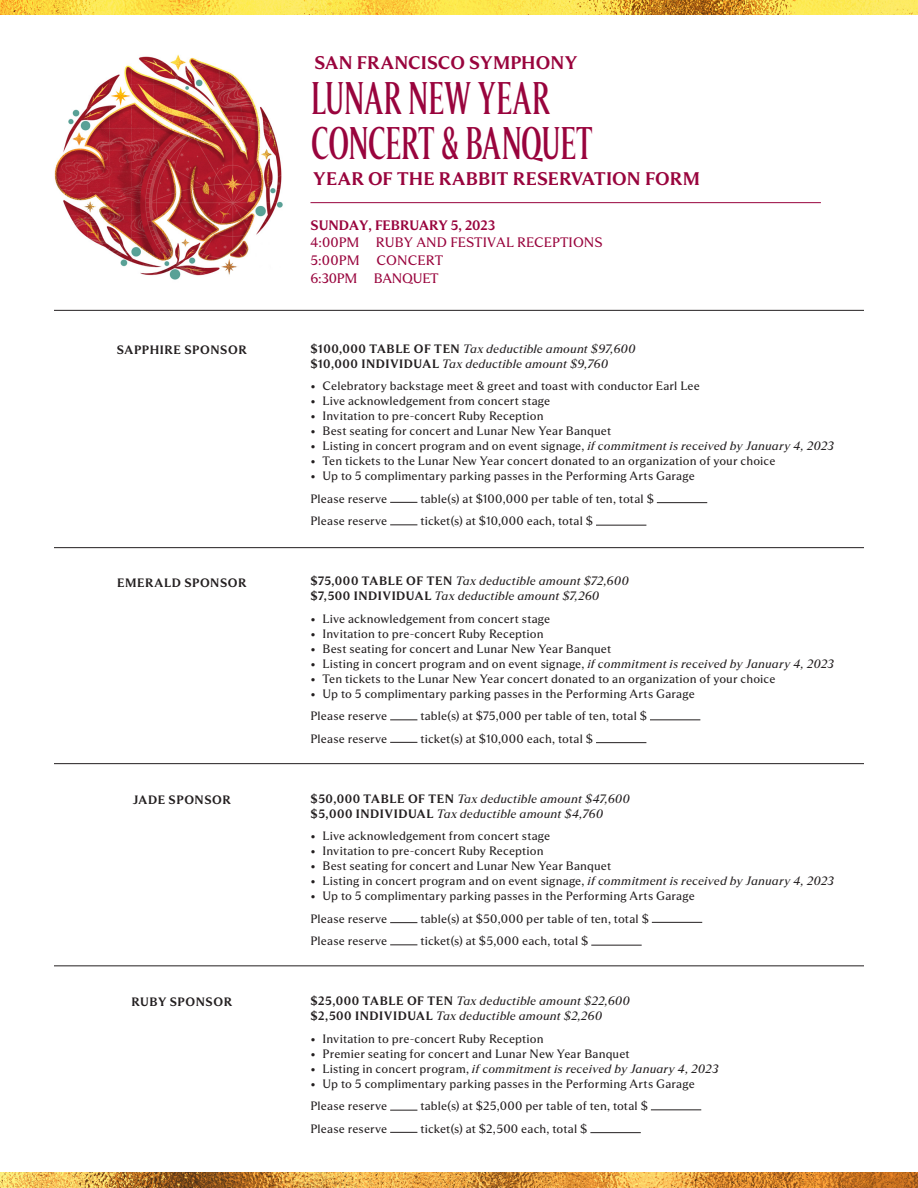
<style>
.page{position:relative;width:918px;height:1188px;background:#fff}
.page>*{position:absolute;margin:0;border:0;box-sizing:border-box;transform-origin:0 0}
.t1{font:37.5px/45px "ABC Symphony Headline";letter-spacing:-.005em;color:#99043d}
.t2{font:700 18px "ABC Symphony Text";letter-spacing:.005em;color:#99043d}
.t3{font:13.5px/18px "ABC Symphony Text";letter-spacing:.005em;color:#99043d}
.t4{font:12px "ABC Symphony Text";letter-spacing:.01em;color:#231f20}
.t5{font:italic 12px/15px "ABC Symphony Text";letter-spacing:.01em;color:#231f20}
.t6{font:700 12px "ABC Symphony Text";letter-spacing:.045em;color:#231f20}
.s1{font-weight:700}
.s2{font-weight:700;font-style:normal}
.s3{font-style:italic}
.s4{font-style:normal}
</style>
<div class="page">
<img style="left:54px;top:54px;width:229px;height:226px">
<svg style="left:390px;top:502px;width:27px;height:1px"></svg>
<hr style="left:657px;top:502px;width:50px;height:1px;background:#231f20">
<svg style="left:390px;top:525px;width:27px;height:1px"></svg>
<hr style="left:596px;top:525px;width:50px;height:1px;background:#231f20">
<svg style="left:390px;top:720px;width:27px;height:1px"></svg>
<hr style="left:650px;top:720px;width:50px;height:1px;background:#231f20">
<svg style="left:390px;top:742px;width:27px;height:1px"></svg>
<hr style="left:596px;top:742px;width:50px;height:1px;background:#231f20">
<svg style="left:390px;top:922px;width:27px;height:1px"></svg>
<hr style="left:652px;top:922px;width:50px;height:1px;background:#231f20">
<svg style="left:390px;top:945px;width:27px;height:1px"></svg>
<hr style="left:591px;top:945px;width:51px;height:1px;background:#231f20">
<svg style="left:390px;top:1110px;width:27px;height:1px"></svg>
<hr style="left:651px;top:1110px;width:50px;height:1px;background:#231f20">
<svg style="left:390px;top:1132px;width:27px;height:1px"></svg>
<hr style="left:590px;top:1132px;width:51px;height:1px;background:#231f20">
<hr style="left:54px;top:547px;width:810px;height:1px;background:#231f20">
<hr style="left:54px;top:310px;width:810px;height:1px;background:#231f20">
<hr style="left:54px;top:763px;width:810px;height:1px;background:#231f20">
<hr style="left:54px;top:966px;width:810px;height:1px;background:#231f20">
<hr style="left:310px;top:202px;width:511px;height:1px;background:#99043d">
<img style="left:0;top:0;width:918px;height:15px">
<img style="left:0;top:1172px;width:918px;height:16px">
<p class="t2" style="left:314px;top:52px;width:264px">SAN FRANCISCO SYMPHONY</p>
<p class="t1" style="left:311px;top:75px;width:283px">LUNAR NEW YEAR<br>CONCERT &amp; BANQUET</p>
<p class="t2" style="left:313px;top:168px;width:388px">YEAR OF THE RABBIT RESERVATION FORM</p>
<p class="t3" style="left:310px;top:216px;width:294px"><span class="s1">SUNDAY, FEBRUARY 5, 2023<br></span>4:00PM RUBY AND FESTIVAL RECEPTIONS<br>5:00PM CONCERT<br>6:30PM BANQUET</p>
<p class="t6" style="left:117px;top:343px;width:131px">SAPPHIRE SPONSOR</p>
<p class="t5" style="left:311px;top:341px;width:327px"><span class="s2">$100,000 TABLE OF TEN</span> Tax deductible amount $97,600 <span class="s2">$10,000 INDIVIDUAL</span> Tax deductible amount $9,760</p>
<p class="t4" style="left:310px;top:379px;width:391px">• Celebratory backstage meet &amp; greet and toast with conductor Earl Lee</p>
<p class="t4" style="left:310px;top:394px;width:241px">• Live acknowledgement from concert stage</p>
<p class="t4" style="left:310px;top:409px;width:235px">• Invitation to pre-concert Ruby Reception</p>
<p class="t4" style="left:310px;top:424px;width:302px">• Best seating for concert and Lunar New Year Banquet</p>
<p class="t4" style="left:310px;top:439px;width:525px">• Listing in concert program and on event signage, <span class="s3">if commitment is received by January 4, 2023</span></p>
<p class="t4" style="left:310px;top:454px;width:467px">• Ten tickets to the Lunar New Year concert donated to an organization of your choice</p>
<p class="t4" style="left:310px;top:469px;width:386px">• Up to 5 complimentary parking passes in the Performing Arts Garage</p>
<p class="t4" style="left:310px;top:491px;width:78px">Please reserve</p>
<p class="t4" style="left:420px;top:491px;width:235px">table(s) at $100,000 per table of ten, total $</p>
<p class="t4" style="left:311px;top:514px;width:78px">Please reserve</p>
<p class="t4" style="left:420px;top:514px;width:174px">ticket(s) at $10,000 each, total $</p>
<p class="t6" style="left:117px;top:575px;width:131px">EMERALD SPONSOR</p>
<p class="t5" style="left:310px;top:573px;width:320px"><span class="s2">$75,000 TABLE OF TEN</span> Tax deductible amount $72,600 <span class="s2">$7,500 INDIVIDUAL</span> Tax deductible amount $7,260</p>
<p class="t4" style="left:310px;top:611px;width:241px">• Live acknowledgement from concert stage</p>
<p class="t4" style="left:310px;top:626px;width:235px">• Invitation to pre-concert Ruby Reception</p>
<p class="t4" style="left:310px;top:641px;width:302px">• Best seating for concert and Lunar New Year Banquet</p>
<p class="t4" style="left:310px;top:656px;width:525px">• Listing in concert program and on event signage, <span class="s3">if commitment is received by January 4, 2023</span></p>
<p class="t4" style="left:310px;top:671px;width:467px">• Ten tickets to the Lunar New Year concert donated to an organization of your choice</p>
<p class="t4" style="left:310px;top:686px;width:386px">• Up to 5 complimentary parking passes in the Performing Arts Garage</p>
<p class="t4" style="left:310px;top:709px;width:78px">Please reserve</p>
<p class="t4" style="left:420px;top:709px;width:228px">table(s) at $75,000 per table of ten, total $</p>
<p class="t4" style="left:311px;top:731px;width:78px">Please reserve</p>
<p class="t4" style="left:420px;top:731px;width:174px">ticket(s) at $10,000 each, total $</p>
<p class="t6" style="left:133px;top:793px;width:99px">JADE SPONSOR</p>
<p class="t5" style="left:310px;top:791px;width:321px"><span class="s2">$50,000 TABLE OF TEN</span> Tax deductible amount $47,600 <span class="s2">$5,000 INDIVIDUAL</span> Tax deductible amount $4,760</p>
<p class="t4" style="left:310px;top:829px;width:241px">• Live acknowledgement from concert stage</p>
<p class="t4" style="left:310px;top:844px;width:235px">• Invitation to pre-concert Ruby Reception</p>
<p class="t4" style="left:310px;top:859px;width:302px">• Best seating for concert and Lunar New Year Banquet</p>
<p class="t4" style="left:310px;top:874px;width:525px">• Listing in concert program and on event signage, <span class="s3">if commitment is received by January 4, 2023</span></p>
<p class="t4" style="left:310px;top:889px;width:386px">• Up to 5 complimentary parking passes in the Performing Arts Garage</p>
<p class="t4" style="left:310px;top:911px;width:78px">Please reserve</p>
<p class="t4" style="left:420px;top:911px;width:230px">table(s) at $50,000 per table of ten, total $</p>
<p class="t4" style="left:310px;top:934px;width:78px">Please reserve</p>
<p class="t4" style="left:420px;top:934px;width:169px">ticket(s) at $5,000 each, total $</p>
<p class="t6" style="left:132px;top:995px;width:102px">RUBY SPONSOR</p>
<p class="t5" style="left:310px;top:993px;width:321px"><span class="s2">$25,000 TABLE OF TEN</span> Tax deductible amount $22,600 <span class="s2">$2,500 INDIVIDUAL</span> Tax deductible amount $2,260</p>
<p class="t4" style="left:310px;top:1031px;width:235px">• Invitation to pre-concert Ruby Reception</p>
<p class="t4" style="left:310px;top:1046px;width:321px">• Premier seating for concert and Lunar New Year Banquet</p>
<p class="t5" style="left:310px;top:1061px;width:410px"><span class="s4">• Listing in concert program,</span> if commitment is received by January 4, 2023</p>
<p class="t4" style="left:310px;top:1076px;width:386px">• Up to 5 complimentary parking passes in the Performing Arts Garage</p>
<p class="t4" style="left:310px;top:1099px;width:78px">Please reserve</p>
<p class="t4" style="left:420px;top:1099px;width:229px">table(s) at $25,000 per table of ten, total $</p>
<p class="t4" style="left:310px;top:1121px;width:78px">Please reserve</p>
<p class="t4" style="left:420px;top:1121px;width:169px">ticket(s) at $2,500 each, total $</p>
</div>
